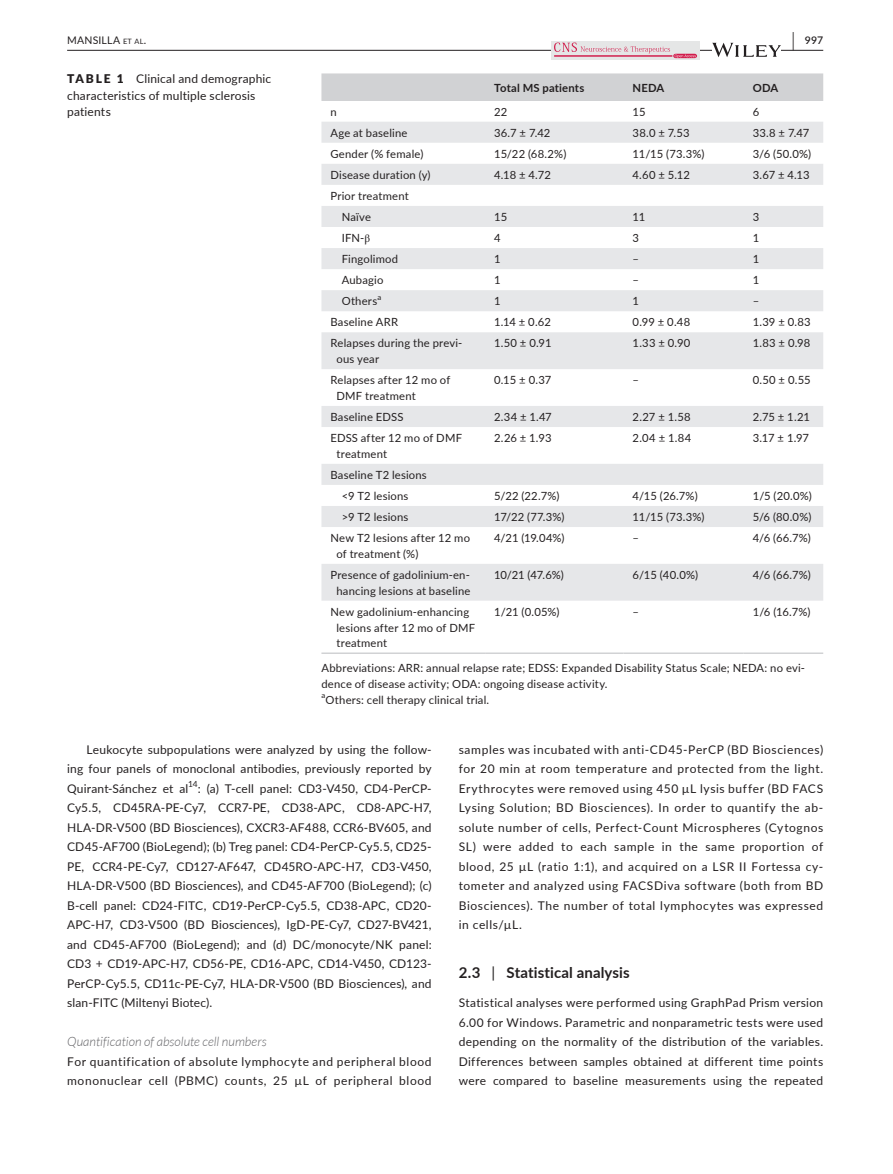
<style>
.page{position:relative;width:893px;height:1174px;background:#fff}
.page>*{position:absolute;margin:0;border:0;box-sizing:border-box;transform-origin:0 0}
.t1{font:600 19.5px "Lato";color:#231f20;scale:.48 1}
.t2{font:700 15px "Lato";letter-spacing:.005em;color:#231f20}
.t3{font:italic 300 12.75px "Lato";letter-spacing:.005em;color:#636366}
.t4{font:12px/19.5px "Lato";letter-spacing:.025em;color:#231f20;text-align:justify}
.t5{font:12px/19.5px "Lato";letter-spacing:.05em;color:#231f20}
.t6{font:11.25px/15.8px "Lato";letter-spacing:.015em;color:#231f20}
.t7{font:700 11.25px "Lato";letter-spacing:.015em;color:#231f20}
.t8{font:10.5px "Lato";letter-spacing:.02em;color:#231f20}
.t9{font:600 10.5px "Lato";color:#231f20}
.t10{font:8.4px "Lato";color:#231f20}
.t11{font:7.8px "Lato";color:#231f20}
.s1{font-size:7.35px}
.s2{font-weight:900}
.s3{font-family:"STIX"}
.s4{font-weight:400}
</style>
<div class="page">
<hr style="left:67px;top:50px;width:756px;height:1px;background:#231f20">
<div style="left:551px;top:41px;width:149px;height:19px;background:#e5e6e6"></div>
<hr style="left:673px;top:54px;width:24px;height:4px;background:#d12753;border-radius:2px">
<svg style="left:554px;top:43px;width:142px;height:15px"></svg>
<svg style="left:712px;top:43px;width:69px;height:14px"></svg>
<div style="left:321px;top:73px;width:502px;height:28px;background:#d1d2d4"></div>
<svg style="left:321px;top:122px;width:502px;height:478px;fill:#ecedee"></svg>
<hr style="left:321px;top:652px;width:164px;height:2px;background:#d1d2d4">
<hr style="left:485px;top:652px;width:139px;height:2px;background:#d1d2d4">
<hr style="left:624px;top:652px;width:120px;height:2px;background:#d1d2d4">
<hr style="left:744px;top:652px;width:79px;height:2px;background:#d1d2d4">
<h1 class="t1" style="left:792px;top:26px;width:7px">|</h1>
<p class="t8" style="left:67px;top:33px;width:81px">MANSILLA <span class="s1">et al</span>.</p>
<p class="t9" style="left:805px;top:33px;width:20px">997</p>
<p class="t4" style="left:67px;top:70px;width:206px;line-height:16.5px;text-align:left"><span class="s2">TABLE 1</span> Clinical and demographic characteristics of multiple sclerosis patients</p>
<p class="t7" style="left:494px;top:79px;width:92px">Total MS patients</p>
<p class="t7" style="left:633px;top:79px;width:33px">NEDA</p>
<p class="t7" style="left:753px;top:79px;width:27px">ODA</p>
<p class="t6" style="left:330px;top:103px;width:8px">n</p>
<p class="t6" style="left:494px;top:103px;width:15px">22</p>
<p class="t6" style="left:633px;top:103px;width:15px">15</p>
<p class="t6" style="left:753px;top:103px;width:8px">6</p>
<p class="t6" style="left:330px;top:124px;width:78px">Age at baseline</p>
<p class="t6" style="left:494px;top:124px;width:58px">36.7 ± 7.42</p>
<p class="t6" style="left:633px;top:124px;width:59px">38.0 ± 7.53</p>
<p class="t6" style="left:753px;top:124px;width:58px">33.8 ± 7.47</p>
<p class="t6" style="left:330px;top:145px;width:94px">Gender (% female)</p>
<p class="t6" style="left:494px;top:145px;width:74px">15/22 (68.2%)</p>
<p class="t6" style="left:633px;top:145px;width:73px">11/15 (73.3%)</p>
<p class="t6" style="left:753px;top:145px;width:60px">3/6 (50.0%)</p>
<p class="t6" style="left:330px;top:166px;width:102px">Disease duration (y)</p>
<p class="t6" style="left:494px;top:166px;width:58px">4.18 ± 4.72</p>
<p class="t6" style="left:633px;top:166px;width:59px">4.60 ± 5.12</p>
<p class="t6" style="left:753px;top:166px;width:58px">3.67 ± 4.13</p>
<p class="t6" style="left:342px;top:185px;width:69px;line-height:21px;text-indent:-11px">Prior treatment<br>Naïve</p>
<p class="t6" style="left:494px;top:208px;width:15px">15</p>
<p class="t6" style="left:633px;top:208px;width:14px">11</p>
<p class="t6" style="left:753px;top:208px;width:8px">3</p>
<p class="t6" style="left:342px;top:230px;width:30px">IFN‐<span class="s3">β</span></p>
<p class="t6" style="left:494px;top:230px;width:8px">4</p>
<p class="t6" style="left:633px;top:230px;width:8px">3</p>
<p class="t6" style="left:753px;top:230px;width:8px">1</p>
<p class="t6" style="left:342px;top:251px;width:58px">Fingolimod</p>
<p class="t6" style="left:494px;top:251px;width:8px">1</p>
<p class="t6" style="left:633px;top:251px;width:8px">–</p>
<p class="t6" style="left:753px;top:251px;width:8px">1</p>
<p class="t6" style="left:342px;top:272px;width:43px">Aubagio</p>
<p class="t6" style="left:494px;top:272px;width:8px">1</p>
<p class="t6" style="left:633px;top:272px;width:8px">–</p>
<p class="t6" style="left:753px;top:272px;width:8px">1</p>
<p class="t6" style="left:342px;top:293px;width:37px">Others</p>
<p class="t11" style="left:377px;top:292px;width:5px">a</p>
<p class="t6" style="left:494px;top:293px;width:8px">1</p>
<p class="t6" style="left:633px;top:293px;width:8px">1</p>
<p class="t6" style="left:753px;top:293px;width:8px">–</p>
<p class="t6" style="left:330px;top:314px;width:69px">Baseline ARR</p>
<p class="t6" style="left:494px;top:314px;width:58px">1.14 ± 0.62</p>
<p class="t6" style="left:633px;top:314px;width:59px">0.99 ± 0.48</p>
<p class="t6" style="left:753px;top:314px;width:60px">1.39 ± 0.83</p>
<p class="t6" style="left:336px;top:335px;width:127px;text-indent:-6px">Relapses during the previ‐ ous year</p>
<p class="t6" style="left:494px;top:335px;width:59px">1.50 ± 0.91</p>
<p class="t6" style="left:633px;top:335px;width:59px">1.33 ± 0.90</p>
<p class="t6" style="left:753px;top:335px;width:59px">1.83 ± 0.98</p>
<p class="t6" style="left:336px;top:372px;width:115px;text-indent:-6px">Relapses after 12 mo of<br>DMF treatment</p>
<p class="t6" style="left:494px;top:372px;width:59px">0.15 ± 0.37</p>
<p class="t6" style="left:633px;top:372px;width:8px">–</p>
<p class="t6" style="left:753px;top:372px;width:59px">0.50 ± 0.55</p>
<p class="t6" style="left:330px;top:408px;width:75px">Baseline EDSS</p>
<p class="t6" style="left:494px;top:408px;width:59px">2.34 ± 1.47</p>
<p class="t6" style="left:633px;top:408px;width:60px">2.27 ± 1.58</p>
<p class="t6" style="left:753px;top:408px;width:59px">2.75 ± 1.21</p>
<p class="t6" style="left:336px;top:429px;width:127px;text-indent:-6px">EDSS after 12 mo of DMF treatment</p>
<p class="t6" style="left:494px;top:429px;width:59px">2.26 ± 1.93</p>
<p class="t6" style="left:633px;top:429px;width:60px">2.04 ± 1.84</p>
<p class="t6" style="left:753px;top:429px;width:58px">3.17 ± 1.97</p>
<p class="t6" style="left:342px;top:464px;width:87px;line-height:21px;text-indent:-11px">Baseline T2 lesions &lt;9 T2 lesions</p>
<p class="t6" style="left:494px;top:487px;width:67px">5/22 (22.7%)</p>
<p class="t6" style="left:633px;top:487px;width:67px">4/15 (26.7%)</p>
<p class="t6" style="left:753px;top:487px;width:61px">1/5 (20.0%)</p>
<p class="t6" style="left:342px;top:508px;width:68px">&gt;9 T2 lesions</p>
<p class="t6" style="left:494px;top:508px;width:72px">17/22 (77.3%)</p>
<p class="t6" style="left:633px;top:508px;width:73px">11/15 (73.3%)</p>
<p class="t6" style="left:753px;top:508px;width:60px">5/6 (80.0%)</p>
<p class="t6" style="left:336px;top:529px;width:135px;text-indent:-6px">New T2 lesions after 12 mo of treatment (%)</p>
<p class="t6" style="left:494px;top:529px;width:72px">4/21 (19.04%)</p>
<p class="t6" style="left:633px;top:529px;width:8px">–</p>
<p class="t6" style="left:753px;top:529px;width:60px">4/6 (66.7%)</p>
<p class="t6" style="left:330px;top:566px;width:142px;text-align:center">Presence of gadolinium‐en‐ hancing lesions at baseline</p>
<p class="t6" style="left:494px;top:566px;width:71px">10/21 (47.6%)</p>
<p class="t6" style="left:633px;top:566px;width:67px">6/15 (40.0%)</p>
<p class="t6" style="left:753px;top:566px;width:60px">4/6 (66.7%)</p>
<p class="t6" style="left:336px;top:603px;width:140px;text-indent:-6px">New gadolinium‐enhancing lesions after 12 mo of DMF treatment</p>
<p class="t6" style="left:494px;top:603px;width:67px">1/21 (0.05%)</p>
<p class="t6" style="left:633px;top:603px;width:8px">–</p>
<p class="t6" style="left:753px;top:603px;width:59px">1/6 (16.7%)</p>
<p class="t6" style="left:321px;top:659px;width:485px">Abbreviations: ARR: annual relapse rate; EDSS: Expanded Disability Status Scale; NEDA: no evi‐ dence of disease activity; ODA: ongoing disease activity.</p>
<p class="t11" style="left:321px;top:690px;width:5px">a</p>
<p class="t6" style="left:326px;top:691px;width:165px">Others: cell therapy clinical trial.</p>
<p class="t4" style="left:67px;top:739px;width:366px;text-indent:20px">Leukocyte subpopulations were analyzed by using the follow‐ ing four panels of monoclonal antibodies, previously reported by Quirant‐Sánchez et al</p>
<p class="t10" style="left:188px;top:778px;width:11px">14</p>
<p class="t4" style="left:67px;top:778px;width:366px;text-indent:131px">: (a) T‐cell panel: CD3‐V450, CD4‐PerCP‐ Cy5.5, CD45RA‐PE‐Cy7, CCR7‐PE, CD38‐APC, CD8‐APC‐H7, HLA‐DR‐V500 (BD Biosciences), CXCR3‐AF488, CCR6‐BV605, and CD45‐AF700 (BioLegend); (b) Treg panel: CD4‐PerCP‐Cy5.5, CD25‐ PE, CCR4‐PE‐Cy7, CD127‐AF647, CD45RO‐APC‐H7, CD3‐V450, HLA‐DR‐V500 (BD Biosciences), and CD45‐AF700 (BioLegend); (c)<br>B‐cell panel: CD24‐FITC, CD19‐PerCP‐Cy5.5, CD38‐APC, CD20‐ APC‐H7, CD3‐V500 (BD Biosciences), IgD‐PE‐Cy7, CD27‐BV421, and CD45‐AF700 (BioLegend); and (d) DC/monocyte/NK panel:<br>CD3 + CD19‐APC‐H7, CD56‐PE, CD16‐APC, CD14‐V450, CD123‐ PerCP‐Cy5.5, CD11c‐PE‐Cy7, HLA‐DR‐V500 (BD Biosciences), and slan‐FITC (Miltenyi Biotec).</p>
<p class="t3" style="left:67px;top:1034px;width:201px">Quantification of absolute cell numbers</p>
<p class="t5" style="left:67px;top:1051px;width:366px">For quantification of absolute lymphocyte and peripheral blood mononuclear cell (PBMC) counts, 25 µL of peripheral blood</p>
<p class="t4" style="left:459px;top:739px;width:366px">samples was incubated with anti‐CD45‐PerCP (BD Biosciences) for 20 min at room temperature and protected from the light.<br>Erythrocytes were removed using 450 µL lysis buffer (BD FACS Lysing Solution; BD Biosciences). In order to quantify the ab‐ solute number of cells, Perfect‐Count Microspheres (Cytognos SL) were added to each sample in the same proportion of blood, 25 µL (ratio 1:1), and acquired on a LSR II Fortessa cy‐ tometer and analyzed using FACSDiva software (both from BD Biosciences). The number of total lymphocytes was expressed in cells/µL.</p>
<p class="t2" style="left:459px;top:961px;width:172px">2.3 <span class="s4">|</span> Statistical analysis</p>
<p class="t4" style="left:459px;top:992px;width:366px">Statistical analyses were performed using GraphPad Prism version 6.00 for Windows. Parametric and nonparametric tests were used depending on the normality of the distribution of the variables.<br>Differences between samples obtained at different time points were compared to baseline measurements using the repeated</p>
</div>
